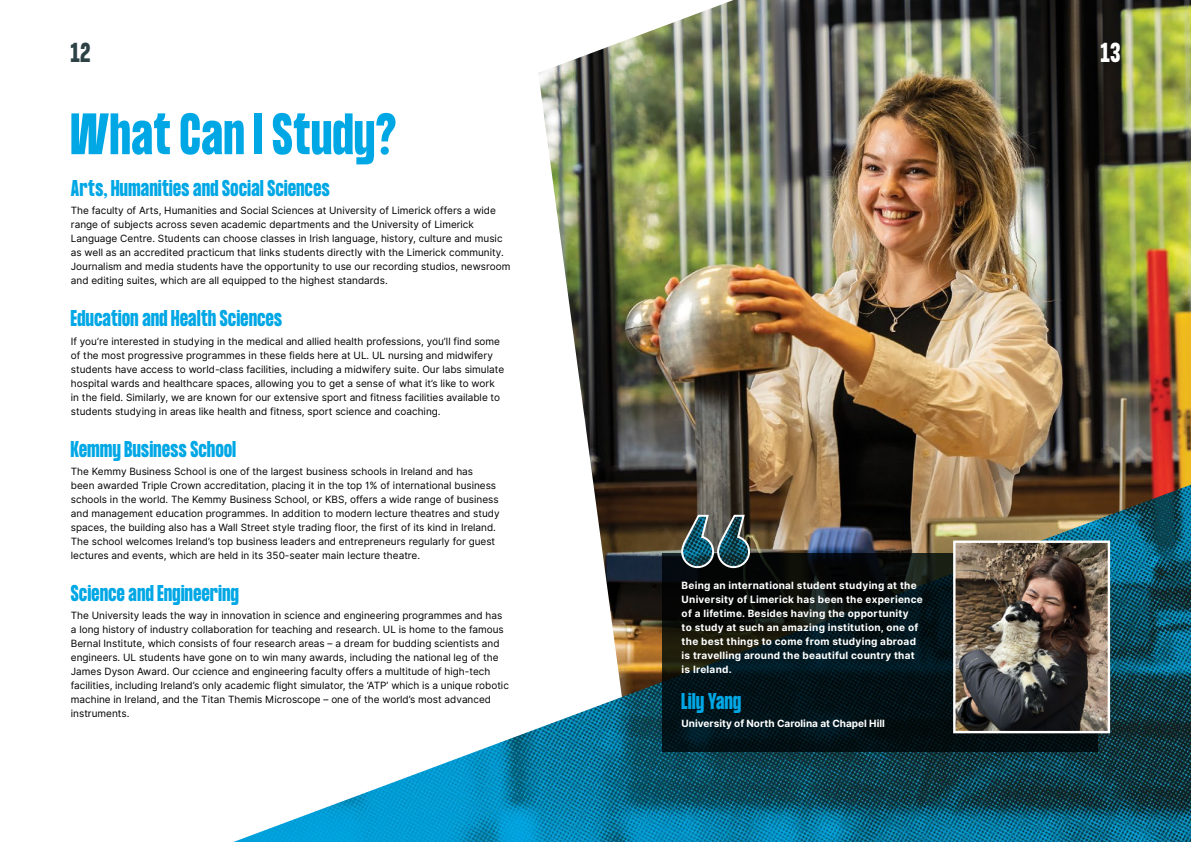
<style>
.page{position:relative;width:1191px;height:842px;background:#fff}
.page>*{position:absolute;margin:0;border:0;box-sizing:border-box;transform-origin:0 0}
.t1{font:700 51px "Formula Condensed";letter-spacing:.025em;color:#00a7e5}
.t2{font:700 24px "Formula Condensed";color:#2d4245}
.t3{font:700 24px "Formula Condensed";color:#fff}
.t4{font:700 20px "Formula Condensed";letter-spacing:.025em;color:#00a7e5}
.t5{font:10px/14px "Inter";color:#000}
.t6{font:700 10px/14px "Inter";letter-spacing:.025em;color:#fff}
.t7{font:700 10px "Inter";color:#fff}
</style>
<div class="page">
<img style="left:538px;top:0;width:653px;height:485px">
<img style="left:233px;top:485px;width:958px;height:357px">
<svg style="left:662px;top:553px;width:435px;height:198px;background:#061214"></svg>
<img style="left:680px;top:514px;width:71px;height:55px">
<img style="left:956px;top:543px;width:151px;height:187px">
<div style="left:953px;top:540px;width:157px;height:193px;border:2px solid #fff"></div>
<h2 class="t2" style="left:71px;top:38px;width:21px">12</h2>
<h1 class="t1" style="left:71px;top:104px;width:327px">What Can I Study?</h1>
<h3 class="t4" style="left:71px;top:176px;width:260px">Arts, Humanities and Social Sciences</h3>
<p class="t5" style="left:71px;top:204px;width:441px">The faculty of Arts, Humanities and Social Sciences at University of Limerick offers a wide range of subjects across seven academic departments and the University of Limerick Language Centre. Students can choose classes in Irish language, history, culture and music as well as an accredited practicum that links students directly with the Limerick community.<br>Journalism and media students have the opportunity to use our recording studios, newsroom and editing suites, which are all equipped to the highest standards.</p>
<h3 class="t4" style="left:71px;top:306px;width:213px">Education and Health Sciences</h3>
<p class="t5" style="left:71px;top:334px;width:435px">If you’re interested in studying in the medical and allied health professions, you’ll find some of the most progressive programmes in these fields here at UL. UL nursing and midwifery students have access to world-class facilities, including a midwifery suite. Our labs simulate hospital wards and healthcare spaces, allowing you to get a sense of what it’s like to work in the field. Similarly, we are known for our extensive sport and fitness facilities available to students studying in areas like health and fitness, sport science and coaching.</p>
<h3 class="t4" style="left:71px;top:437px;width:166px">Kemmy Business School</h3>
<p class="t5" style="left:71px;top:464px;width:430px">The Kemmy Business School is one of the largest business schools in Ireland and has<br>been awarded Triple Crown accreditation, placing it in the top 1% of international business schools in the world. The Kemmy Business School, or KBS, offers a wide range of business and management education programmes. In addition to modern lecture theatres and study spaces, the building also has a Wall Street style trading floor, the first of its kind in Ireland.<br>The school welcomes Ireland’s top business leaders and entrepreneurs regularly for guest lectures and events, which are held in its 350-seater main lecture theatre.</p>
<h3 class="t4" style="left:71px;top:581px;width:169px">Science and Engineering</h3>
<p class="t5" style="left:71px;top:608px;width:439px">The University leads the way in innovation in science and engineering programmes and has a long history of industry collaboration for teaching and research. UL is home to the famous Bernal Institute, which consists of four research areas – a dream for budding scientists and engineers. UL students have gone on to win many awards, including the national leg of the James Dyson Award. Our ccience and engineering faculty offers a multitude of high-tech facilities, including Ireland’s only academic flight simulator, the ‘ATP’ which is a unique robotic machine in Ireland, and the Titan Themis Microscope – one of the world’s most advanced instruments.</p>
<p class="t6" style="left:681px;top:578px;width:243px">Being an international student studying at the University of Limerick has been the experience of a lifetime. Besides having the opportunity<br>to study at such an amazing institution, one of the best things to come from studying abroad is travelling around the beautiful country that is Ireland.</p>
<h3 class="t4" style="left:681px;top:689px;width:61px">Lily Yang</h3>
<p class="t7" style="left:681px;top:716px;width:205px">University of North Carolina at Chapel Hill</p>
<h2 class="t3" style="left:1100px;top:38px;width:21px">13</h2>
</div>
